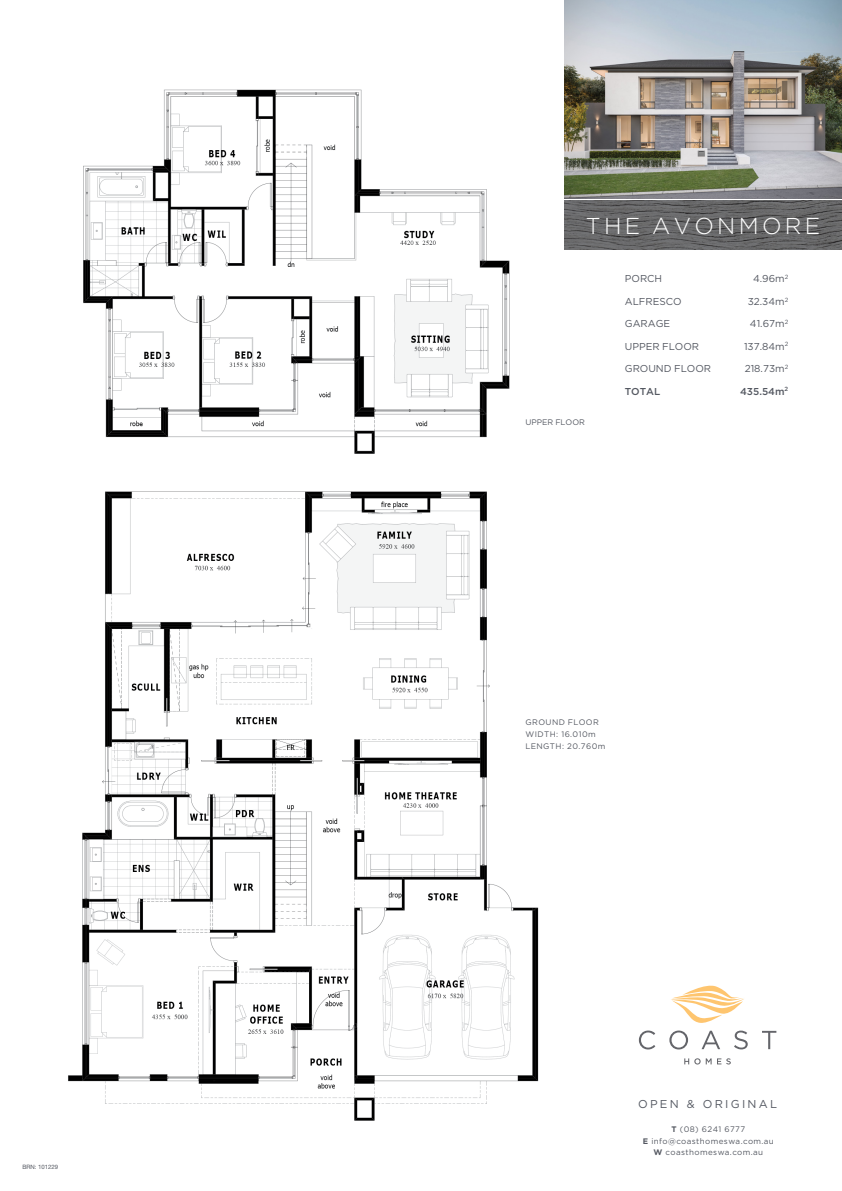
<style>
.page{position:relative;width:842px;height:1191px;background:#fff}
.page>*{position:absolute;margin:0;border:0;box-sizing:border-box;transform-origin:0 0}
.t1{font:300 23px "Gotham";letter-spacing:.145em;color:#fff}
.t2{font:11.4px "Gotham";letter-spacing:.2em;color:#545861}
.t3{font:10px "Gotham";color:#545861}
.t4{font:500 10px "Gotham";color:#545861}
.t5{font:8px/11.6px "Gotham";letter-spacing:.05em;color:#545861;text-align:center}
.t6{font:8px "Gotham";color:#545861}
.t7{font:6px "Helvetica Neue LT Std";color:#545861}
.s1{font-weight:700}
</style>
<div class="page">
<img style="left:564px;top:200px;width:278px;height:50px">
<img style="left:83px;top:89px;width:427px;height:365px">
<img style="left:564px;top:0;width:278px;height:198px">
<svg style="left:671px;top:985px;width:73px;height:38px"></svg>
<svg style="left:639px;top:1030px;width:16px;height:19px"></svg>
<svg style="left:669px;top:1030px;width:19px;height:19px"></svg>
<svg style="left:701px;top:1030px;width:19px;height:19px"></svg>
<svg style="left:734px;top:1030px;width:14px;height:19px"></svg>
<svg style="left:762px;top:1030px;width:14px;height:19px"></svg>
<svg style="left:684px;top:1058px;width:47px;height:6px"></svg>
<img style="left:68px;top:491px;width:471px;height:630px">
<p class="t7" style="left:22px;top:1163px;width:37px">BRN: 101229</p>
<h1 class="t1" style="left:586px;top:213px;width:236px">THE AVONMORE</h1>
<p class="t6" style="left:525px;top:417px;width:61px">UPPER FLOOR</p>
<p class="t3" style="left:625px;top:273px;width:39px">PORCH</p>
<p class="t3" style="left:753px;top:273px;width:37px">4.96m<sup>2</sup></p>
<p class="t3" style="left:625px;top:296px;width:58px">ALFRESCO</p>
<p class="t3" style="left:748px;top:296px;width:42px">32.34m<sup>2</sup></p>
<p class="t3" style="left:625px;top:318px;width:47px">GARAGE</p>
<p class="t3" style="left:750px;top:318px;width:40px">41.67m<sup>2</sup></p>
<p class="t3" style="left:625px;top:341px;width:76px">UPPER FLOOR</p>
<p class="t3" style="left:744px;top:341px;width:46px">137.84m<sup>2</sup></p>
<p class="t3" style="left:625px;top:363px;width:88px">GROUND FLOOR</p>
<p class="t3" style="left:745px;top:363px;width:45px">218.73m<sup>2</sup></p>
<p class="t4" style="left:625px;top:385px;width:37px">TOTAL</p>
<p class="t4" style="left:740px;top:385px;width:50px">435.54m<sup>2</sup></p>
<p class="t5" style="left:525px;top:716px;width:81px;text-align:left">GROUND FLOOR<br>WIDTH: 16.010m<br>LENGTH: 20.760m</p>
<h2 class="t2" style="left:638px;top:1097px;width:141px">OPEN &amp; ORIGINAL</h2>
<p class="t5" style="left:643px;top:1123px;width:133px"><span class="s1">T</span> (08) 6241 6777<br><span class="s1">E</span> info@coasthomeswa.com.au<br><span class="s1">W</span> coasthomeswa.com.au</p>
</div>
